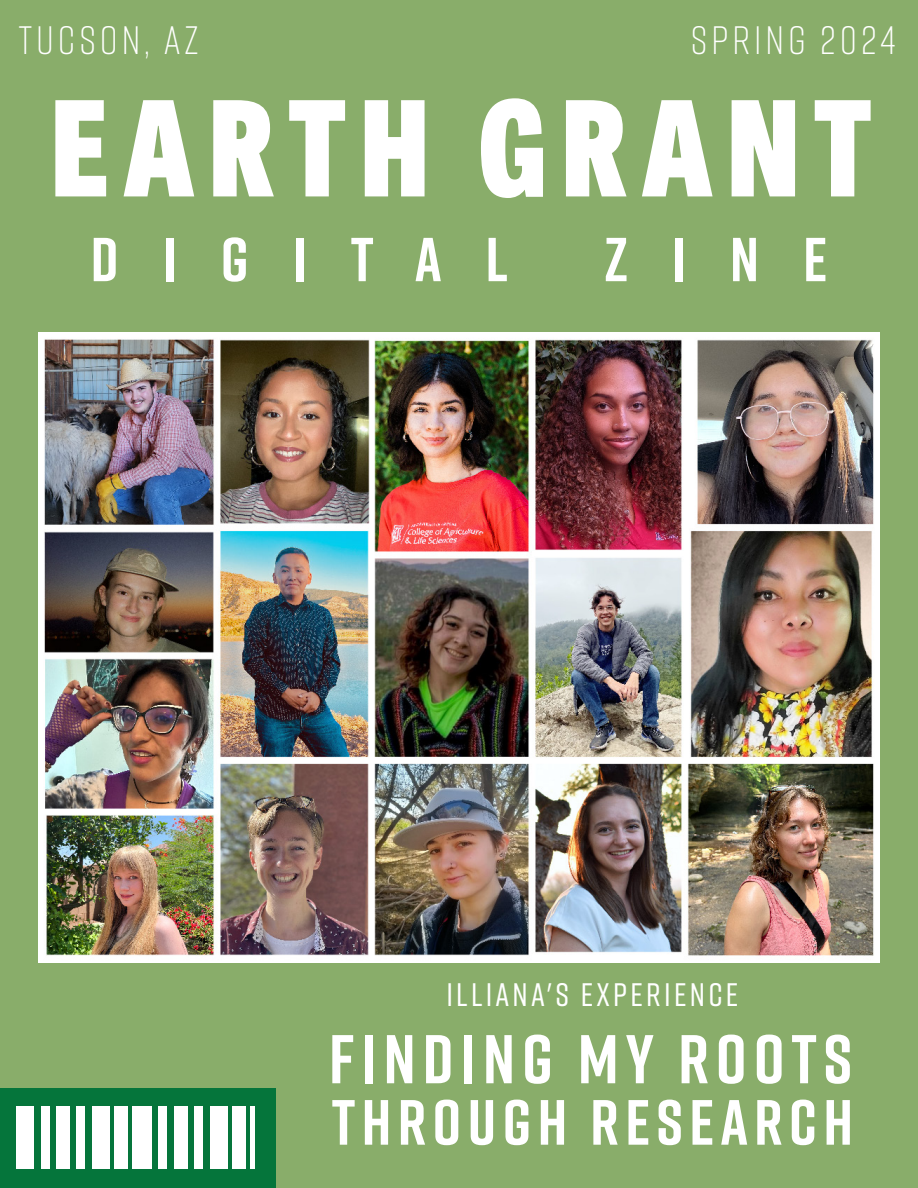
<style>
.page{position:relative;width:918px;height:1188px;background:#89ad6a}
.page>*{position:absolute;margin:0;border:0;box-sizing:border-box;transform-origin:0 0}
.t1{font:800 131.1px "Tablet Gothic Condensed";letter-spacing:.12em;color:#fff}
.t2{font:700 68.85px "Rift";letter-spacing:.1em;color:#fff}
.t3{font:700 63.75px "Rift";letter-spacing:.1em;color:#fff}
.t4{font:700 61.95px "Rift";letter-spacing:.715em;color:#fff}
.t5{font:300 39.6px "Rift";letter-spacing:.1em;color:#fff}
.t6{font:500 32.55px "Rift";letter-spacing:.1em;color:#fff}
</style>
<div class="page">
<div style="left:0;top:1088px;width:276px;height:100px;background:#05753b"></div>
<div style="left:16px;top:1106px;width:18px;height:63px;background:#fff"></div>
<div style="left:92px;top:1106px;width:18px;height:63px;background:#fff"></div>
<div style="left:76px;top:1106px;width:9px;height:63px;background:#fff"></div>
<hr style="left:133px;top:1106px;width:4px;height:63px;background:#fff">
<div style="left:41px;top:1106px;width:8px;height:63px;background:#fff"></div>
<div style="left:56px;top:1106px;width:14px;height:63px;background:#fff"></div>
<div style="left:115px;top:1106px;width:13px;height:63px;background:#fff"></div>
<div style="left:134px;top:1106px;width:18px;height:63px;background:#fff"></div>
<div style="left:210px;top:1106px;width:18px;height:63px;background:#fff"></div>
<div style="left:194px;top:1106px;width:9px;height:63px;background:#fff"></div>
<div style="left:250px;top:1106px;width:5px;height:63px;background:#fff"></div>
<div style="left:158px;top:1106px;width:9px;height:63px;background:#fff"></div>
<div style="left:174px;top:1106px;width:14px;height:63px;background:#fff"></div>
<div style="left:232px;top:1106px;width:14px;height:63px;background:#fff"></div>
<img style="left:38px;top:332px;width:842px;height:631px">
<p class="t5" style="left:18px;top:12px;width:182px">TUCSON, AZ</p>
<p class="t5" style="left:691px;top:12px;width:206px">SPRING 2024</p>
<h1 class="t1" style="left:52px;top:52px;width:820px">EARTH GRANT</h1>
<h3 class="t4" style="left:91px;top:215px;width:418px">DIGITAL</h3>
<h3 class="t4" style="left:605px;top:215px;width:224px">ZINE</h3>
<p class="t6" style="left:446px;top:972px;width:294px">ILLIANA'S EXPERIENCE</p>
<h2 class="t2" style="left:329px;top:1010px;width:525px">FINDING MY ROOTS</h2>
<h3 class="t3" style="left:332px;top:1077px;width:523px">THROUGH RESEARCH</h3>
</div>
